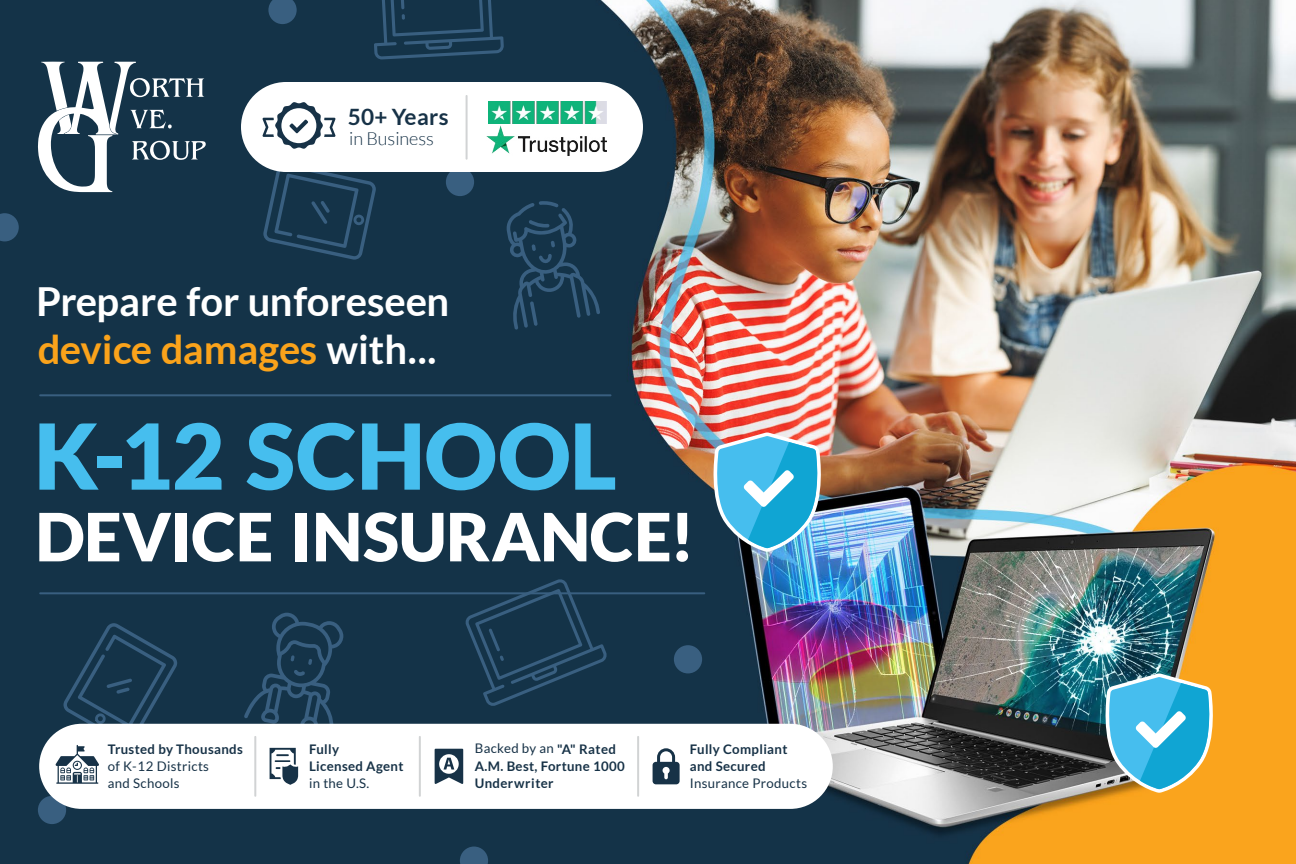
<style>
.page{position:relative;width:1296px;height:864px;background:#fff}
.page>*{position:absolute;margin:0;border:0;box-sizing:border-box;transform-origin:0 0}
.t1{font:900 90.8px "Lato";color:#46beee}
.t2{font:900 66.6px "Lato";letter-spacing:-.01em;color:#fff}
.t3{font:700 40px/48px "Lato";color:#fff}
.t4{font:700 22.6px "Lato";letter-spacing:.015em;color:#173247}
.t5{font:300 18px "Lato";letter-spacing:-.005em;color:#173247}
.t6{font:700 13.2px/17.4px "Lato";letter-spacing:.025em;color:#173247}
.t7{font:13.2px/17px "Lato";letter-spacing:.025em;color:#173247}
.s1{color:#faa31b}
.s2{font-weight:400}
</style>
<div class="page">
<img style="left:0;top:0;width:1296px;height:864px">
<svg style="left:465px;top:578px;width:143px;height:129px;background:#193950"></svg>
<div style="left:38px;top:796px;width:28px;height:28px;background:#395f80;border-radius:50%"></div>
<svg style="left:263px;top:166px;width:113px;height:94px;background:#1b3c53"></svg>
<svg style="left:244px;top:613px;width:99px;height:111px;background:#1d3d55"></svg>
<div style="left:446px;top:168px;width:28px;height:28px;background:#395f80;border-radius:50%"></div>
<svg style="left:268px;top:0;width:29px;height:24px"></svg>
<div style="left:241px;top:82px;width:402px;height:90px;background:#fff;border-radius:45px"></div>
<svg style="left:374px;top:0;width:130px;height:60px;background:#1b3c54"></svg>
<svg style="left:262px;top:102px;width:74px;height:47px"></svg>
<img style="left:487px;top:126px;width:119px;height:29px">
<img style="left:489px;top:102px;width:117px;height:22px">
<hr style="left:39px;top:394px;width:573px;height:2px;background:#395f80">
<hr style="left:39px;top:592px;width:666px;height:2px;background:#395f80">
<hr style="left:466px;top:95px;width:2px;height:65px;background:#d1d3d4">
<div style="left:39px;top:724px;width:794px;height:85px;background:#fff;border-radius:43px"></div>
<hr style="left:419px;top:736px;width:2px;height:61px;background:#d1d3d4">
<hr style="left:637px;top:736px;width:2px;height:61px;background:#d1d3d4">
<hr style="left:254px;top:736px;width:2px;height:61px;background:#d1d3d4">
<svg style="left:435px;top:749px;width:28px;height:35px"></svg>
<svg style="left:270px;top:748px;width:28px;height:37px"></svg>
<svg style="left:56px;top:623px;width:121px;height:161px"></svg>
<svg style="left:653px;top:748px;width:27px;height:36px"></svg>
<svg style="left:38px;top:62px;width:168px;height:130px"></svg>
<svg style="left:0;top:213px;width:19px;height:28px"></svg>
<div style="left:674px;top:645px;width:28px;height:28px;background:#395f80;border-radius:50%"></div>
<svg style="left:460px;top:847px;width:28px;height:17px"></svg>
<svg style="left:505px;top:201px;width:95px;height:129px;background:#1b3c53"></svg>
<svg style="left:1101px;top:674px;width:117px;height:119px;background:#6cb0b8"></svg>
<img style="left:709px;top:433px;width:117px;height:119px">
<h3 class="t4" style="left:348px;top:103px;width:102px">50+ Years</h3>
<h3 class="t5" style="left:349px;top:129px;width:86px">in Business</h3>
<h3 class="t3" style="left:36px;top:277px;width:415px">Prepare for unforeseen <span class="s1">device damages</span> with...</h3>
<h1 class="t1" style="left:34px;top:403px;width:584px">K-12 SCHOOL</h1>
<h2 class="t2" style="left:35px;top:498px;width:661px">DEVICE INSURANCE!</h2>
<p class="t6" style="left:108px;top:740px;width:136px">Trusted by Thousands</p>
<p class="t7" style="left:108px;top:757px;width:103px">of K-12 Districts and Schools</p>
<p class="t6" style="left:309px;top:740px;width:96px">Fully<br>Licensed Agent</p>
<p class="t7" style="left:309px;top:774px;width:62px">in the U.S.</p>
<p class="t6" style="left:475px;top:740px;width:151px"><span class="s2">Backed by an</span> "A" Rated<br>A.M. Best, Fortune 1000<br>Underwriter</p>
<p class="t6" style="left:690px;top:740px;width:99px">Fully Compliant and Secured</p>
<p class="t7" style="left:690px;top:775px;width:119px">Insurance Products</p>
</div>
